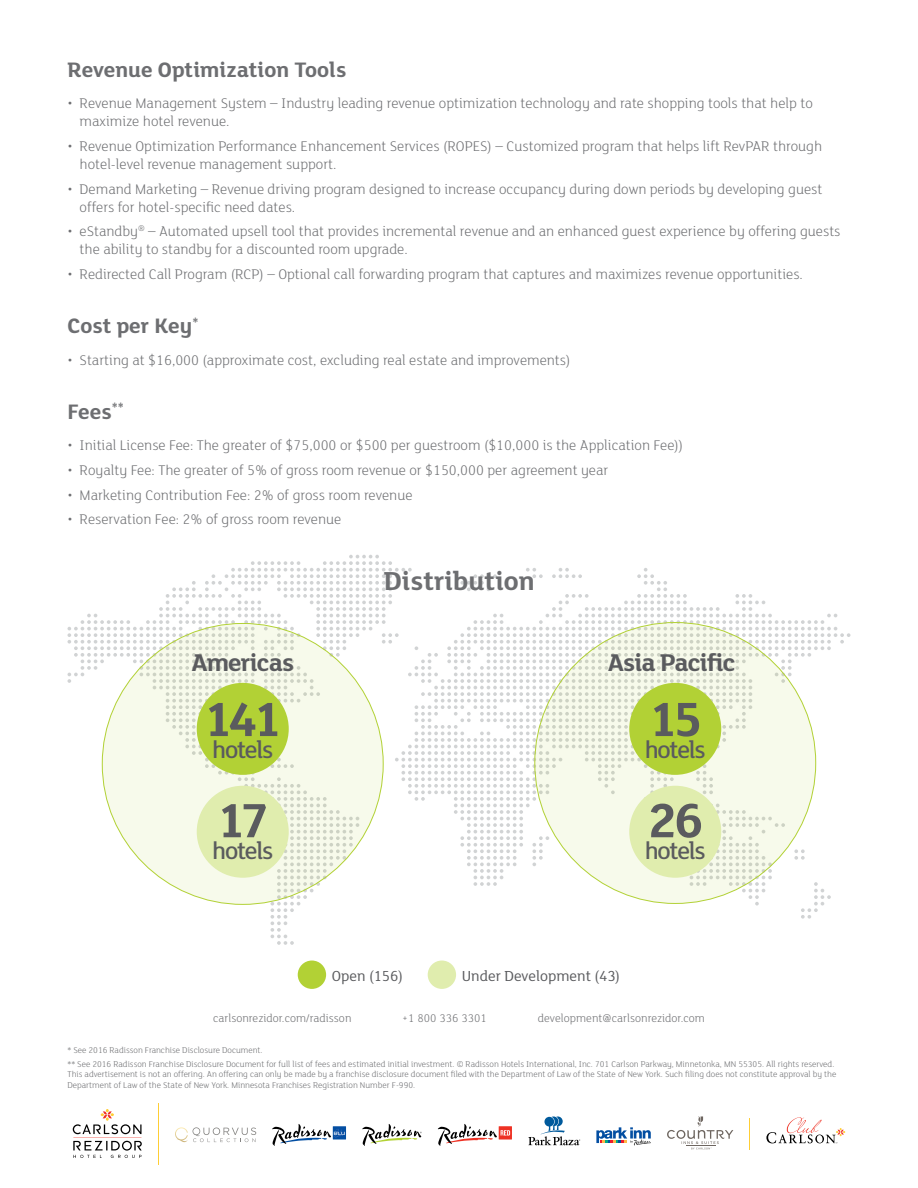
<style>
.page{position:relative;width:918px;height:1188px;background:#fff}
.page>*{position:absolute;margin:0;border:0;box-sizing:border-box;transform-origin:0 0}
.t1{font:700 52.35px "FS Lola";color:#5a5b5e}
.t2{font:700 28.05px "FS Lola";color:#6d6e71}
.t3{font:700 26.1px "FS Lola";letter-spacing:-.03em;color:#5a5b5e}
.t4{font:500 25.8px "FS Lola";letter-spacing:-.05em;color:#5a5b5e}
.t5{font:700 22.5px "FS Lola";color:#6d6e71}
.t6{font:15.6px "FS Lola";color:#5a5b5e}
.t7{font:300 15px/18px "FS Lola";color:#6d6e71}
.t8{font:300 12px "FS Lola";letter-spacing:.005em;color:#6d6e71}
.t9{font:300 9px/14.1px "FS Lola";color:#6d6e71}
</style>
<div class="page">
<svg style="left:68px;top:555px;width:782px;height:390px"></svg>
<div style="left:298px;top:961px;width:28px;height:28px;background:#b2d135;border-radius:50%"></div>
<div style="left:428px;top:961px;width:28px;height:28px;background:#e0edae;border-radius:50%"></div>
<svg style="left:102px;top:623px;width:281px;height:281px;background:#f2f6e5"></svg>
<div style="left:197px;top:683px;width:92px;height:92px;background:#b2d135;border-radius:50%"></div>
<div style="left:197px;top:786px;width:92px;height:92px;background:#e0edae;border-radius:50%"></div>
<svg style="left:535px;top:623px;width:281px;height:280px;background:#f1f5e5"></svg>
<div style="left:629px;top:683px;width:92px;height:92px;background:#b2d135;border-radius:50%"></div>
<div style="left:629px;top:786px;width:92px;height:92px;background:#e0edae;border-radius:50%"></div>
<hr style="left:158px;top:1103px;width:1px;height:62px;background:#ffce35">
<svg style="left:667px;top:1116px;width:66px;height:33px"></svg>
<svg style="left:596px;top:1127px;width:55px;height:19px"></svg>
<svg style="left:528px;top:1116px;width:52px;height:29px"></svg>
<svg style="left:499px;top:1126px;width:13px;height:14px"></svg>
<svg style="left:438px;top:1124px;width:72px;height:22px"></svg>
<svg style="left:362px;top:1124px;width:60px;height:22px"></svg>
<div style="left:333px;top:1126px;width:13px;height:14px;background:#034ea2"></div>
<svg style="left:272px;top:1124px;width:73px;height:22px"></svg>
<svg style="left:73px;top:1109px;width:69px;height:49px"></svg>
<svg style="left:175px;top:1127px;width:81px;height:15px"></svg>
<hr style="left:749px;top:1118px;width:1px;height:31px;background:#ffce35">
<svg style="left:766px;top:1117px;width:79px;height:26px"></svg>
<h3 class="t5" style="left:68px;top:54px;width:280px">Revenue Optimization Tools</h3>
<p class="t7" style="left:80px;top:94px;width:735px;text-indent:-12px">• Revenue Management System – Industry leading revenue optimization technology and rate shopping tools that help to maximize hotel revenue.</p>
<p class="t7" style="left:80px;top:136px;width:744px;text-indent:-12px">• Revenue Optimization Performance Enhancement Services (ROPES) – Customized program that helps lift RevPAR through hotel-level revenue management support.</p>
<p class="t7" style="left:80px;top:179px;width:744px;text-indent:-12px">• Demand Marketing – Revenue driving program designed to increase occupancy during down periods by developing guest offers for hotel-specific need dates.</p>
<p class="t7" style="left:80px;top:222px;width:762px;text-indent:-12px">• eStandby<sup>®</sup> – Automated upsell tool that provides incremental revenue and an enhanced guest experience by offering guests the ability to standby for a discounted room upgrade.</p>
<p class="t7" style="left:68px;top:265px;width:737px">• Redirected Call Program (RCP) – Optional call forwarding program that captures and maximizes revenue opportunities.</p>
<h3 class="t5" style="left:68px;top:310px;width:132px">Cost per Key<sup>*</sup></h3>
<p class="t7" style="left:68px;top:350px;width:505px">• Starting at $16,000 (approximate cost, excluding real estate and improvements)</p>
<h3 class="t5" style="left:68px;top:396px;width:58px">Fees<sup>**</sup></h3>
<p class="t7" style="left:68px;top:436px;width:617px">• Initial License Fee: The greater of $75,000 or $500 per guestroom ($10,000 is the Application Fee))</p>
<p class="t7" style="left:68px;top:460px;width:542px">• Royalty Fee: The greater of 5% of gross room revenue or $150,000 per agreement year</p>
<p class="t7" style="left:68px;top:485px;width:347px">• Marketing Contribution Fee: 2% of gross room revenue</p>
<p class="t7" style="left:68px;top:510px;width:275px">• Reservation Fee: 2% of gross room revenue</p>
<h3 class="t3" style="left:191px;top:644px;width:104px">Americas</h3>
<h1 class="t1" style="left:203px;top:683px;width:80px">141</h1>
<h3 class="t4" style="left:212px;top:733px;width:62px">hotels</h3>
<h3 class="t4" style="left:212px;top:834px;width:62px"><sup>17</sup>hotels</h3>
<h2 class="t2" style="left:384px;top:561px;width:152px">Distribution</h2>
<h3 class="t3" style="left:608px;top:644px;width:129px">Asia Pacific</h3>
<h3 class="t4" style="left:645px;top:733px;width:62px"><sup>15</sup>hotels</h3>
<h3 class="t4" style="left:645px;top:834px;width:62px"><sup>26</sup>hotels</h3>
<p class="t6" style="left:332px;top:965px;width:73px">Open (156)</p>
<p class="t6" style="left:462px;top:965px;width:160px">Under Development (43)</p>
<p class="t8" style="left:213px;top:1010px;width:140px">carlsonrezidor.com/radisson</p>
<p class="t8" style="left:402px;top:1010px;width:86px">+1 800 336 3301</p>
<p class="t8" style="left:538px;top:1010px;width:169px">development@carlsonrezidor.com</p>
<p class="t9" style="left:68px;top:1042px;width:768px">* See 2016 Radisson Franchise Disclosure Document.<br>** See 2016 Radisson Franchise Disclosure Document for full list of fees and estimated initial investment. © Radisson Hotels International, Inc. 701 Carlson Parkway, Minnetonka, MN 55305. All rights reserved.</p>
<p class="t9" style="left:68px;top:1069px;width:770px;line-height:10.8px">This advertisement is not an offering. An offering can only be made by a franchise disclosure document filed with the Department of Law of the State of New York. Such filing does not constitute approval by the<br>Department of Law of the State of New York. Minnesota Franchises Registration Number F-990.</p>
</div>
